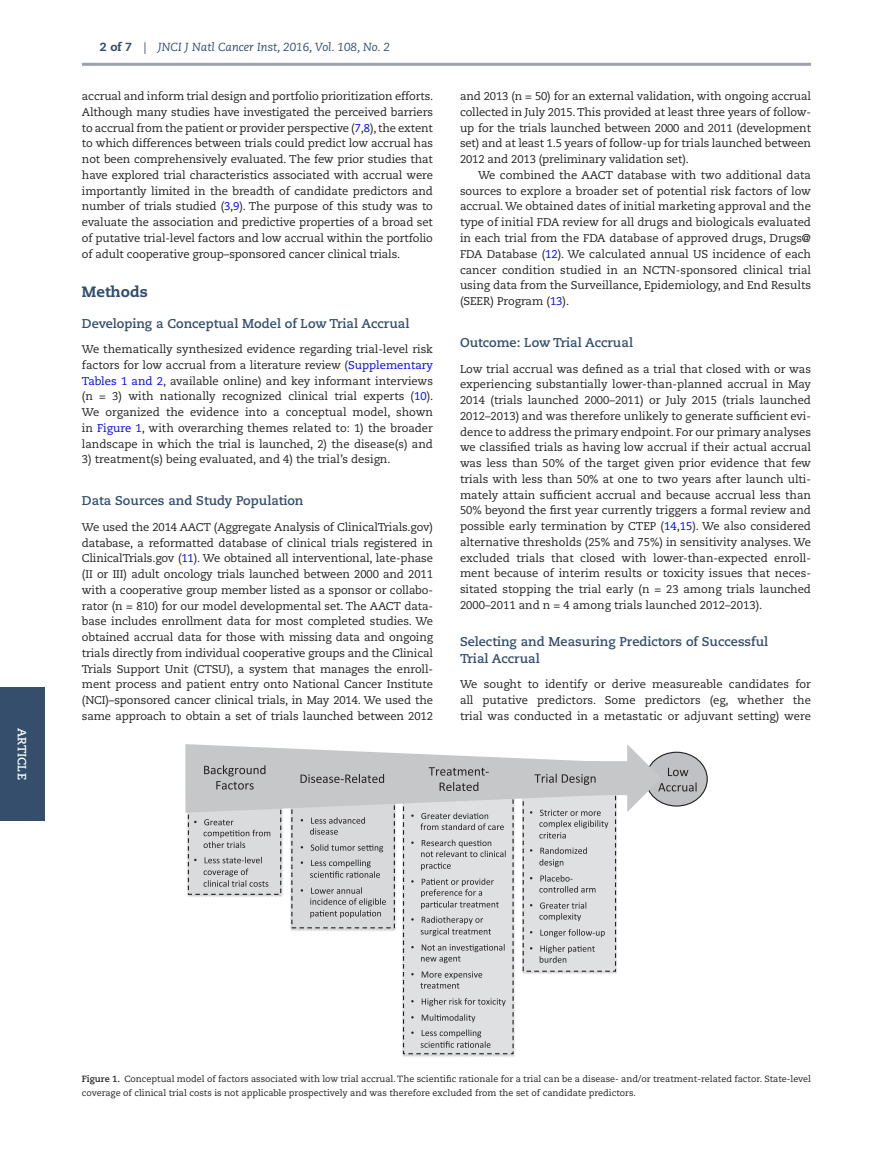
<style>
.page{position:relative;width:893px;height:1174px;background:#fff}
.page>*{position:absolute;margin:0;border:0;box-sizing:border-box;transform-origin:0 0}
.t1{font:800 15px "Caecilia LT Std";color:#344e6c}
.t2{font:700 12.75px/16.5px "Caecilia LT Std";color:#344e6c}
.t3{font:700 12px "Caecilia LT Std";color:#fff}
.t4{font:italic 11.7px "Caecilia LT Std";color:#344e6c}
.t5{font:11.25px/15.8px "Caecilia LT Std";color:#231f20;text-align:justify}
.t6{font:9px/13.5px "Caecilia LT Std";color:#231f20}
.s1{font-weight:800;font-style:normal}
.s2{color:#00f}
.s3{font-weight:700}
</style>
<div class="page">
<hr style="left:82px;top:63px;width:729px;height:3px;background:#9ba1b2">
<div style="left:0;top:687px;width:45px;height:133px;background:#344e6c"></div>
<div style="left:646px;top:752px;width:61px;height:54px;background:#c0c1c4;border-radius:50%"></div>
<img style="left:402px;top:937px;width:113px;height:120px">
<div style="left:405px;top:937px;width:107px;height:115px;background:#dfe0e2"></div>
<div style="left:403px;top:790px;width:111px;height:264px;border:1px dashed #231f20"></div>
<img style="left:522px;top:937px;width:95px;height:37px">
<div style="left:525px;top:937px;width:89px;height:32px;background:#dfe0e2"></div>
<svg style="left:421px;top:944px;width:84px;height:19px;background:#c4c5c6"></svg>
<svg style="left:420px;top:971px;width:62px;height:17px"></svg>
<svg style="left:422px;top:998px;width:84px;height:8px"></svg>
<svg style="left:422px;top:1014px;width:53px;height:8px"></svg>
<svg style="left:421px;top:1029px;width:69px;height:18px"></svg>
<svg style="left:540px;top:945px;width:55px;height:17px"></svg>
<svg style="left:185px;top:744px;width:512px;height:193px"></svg>
<p class="t3" style="left:29px;top:728px;width:53px;rotate:90deg">article</p>
<p class="t4" style="left:100px;top:40px;width:292px"><span class="s1">2 of 7</span> | JNCI J Natl Cancer Inst, 2016, Vol. 108, No. 2</p>
<p class="t5" style="left:82px;top:89px;width:353px">accrual and inform trial design and portfolio prioritization efforts.<br>Although many studies have investigated the perceived barriers to accrual from the patient or provider perspective (<span class="s2">7</span>,<span class="s2">8</span>), the extent to which differences between trials could predict low accrual has not been comprehensively evaluated. The few prior studies that have explored trial characteristics associated with accrual were importantly limited in the breadth of candidate predictors and number of trials studied (<span class="s2">3</span>,<span class="s2">9</span>). The purpose of this study was to evaluate the association and predictive properties of a broad set of putative trial-level factors and low accrual within the portfolio of adult cooperative group–sponsored cancer clinical trials.</p>
<h1 class="t1" style="left:82px;top:282px;width:67px">Methods</h1>
<p class="t2" style="left:82px;top:315px;width:329px">Developing a Conceptual Model of Low Trial Accrual</p>
<p class="t5" style="left:82px;top:341px;width:353px">We thematically synthesized evidence regarding trial-level risk factors for low accrual from a literature review (<span class="s2">Supplementary Tables 1 and 2</span>, available online) and key informant interviews (n = 3) with nationally recognized clinical trial experts (<span class="s2">10</span>).<br>We organized the evidence into a conceptual model, shown in <span class="s2">Figure 1</span>, with overarching themes related to: 1) the broader landscape in which the trial is launched, 2) the disease(s) and</p>
<p class="t5" style="left:82px;top:452px;width:310px">3) treatment(s) being evaluated, and 4) the trial’s design.</p>
<p class="t2" style="left:82px;top:493px;width:223px">Data Sources and Study Population</p>
<p class="t5" style="left:82px;top:519px;width:353px">We used the 2014 AACT (Aggregate Analysis of ClinicalTrials.gov) database, a reformatted database of clinical trials registered in ClinicalTrials.gov (<span class="s2">11</span>). We obtained all interventional, late-phase (II or III) adult oncology trials launched between 2000 and 2011 with a cooperative group member listed as a sponsor or collabo&shy;rator (n = 810) for our model developmental set. The AACT data&shy;base includes enrollment data for most completed studies. We obtained accrual data for those with missing data and ongoing trials directly from individual cooperative groups and the Clinical Trials Support Unit (CTSU), a system that manages the enroll&shy;ment process and patient entry onto National Cancer Institute (NCI)–sponsored cancer clinical trials, in May 2014. We used the same approach to obtain a set of trials launched between 2012</p>
<p class="t5" style="left:460px;top:89px;width:353px">and 2013 (n = 50) for an external validation, with ongoing accrual collected in July 2015. This provided at least three years of follow&shy;up for the trials launched between 2000 and 2011 (development set) and at least 1.5 years of follow-up for trials launched between 2012 and 2013 (preliminary validation set).</p>
<p class="t5" style="left:460px;top:167px;width:353px;text-indent:18px">We combined the AACT database with two additional data sources to explore a broader set of potential risk factors of low accrual. We obtained dates of initial marketing approval and the type of initial FDA review for all drugs and biologicals evaluated in each trial from the FDA database of approved drugs, Drugs@ FDA Database (<span class="s2">12</span>). We calculated annual US incidence of each cancer condition studied in an NCTN-sponsored clinical trial using data from the Surveillance, Epidemiology, and End Results (SEER) Program (<span class="s2">13</span>).</p>
<p class="t2" style="left:460px;top:334px;width:175px">Outcome: Low Trial Accrual</p>
<p class="t5" style="left:460px;top:361px;width:353px">Low trial accrual was defined as a trial that closed with or was experiencing substantially lower-than-planned accrual in May 2014 (trials launched 2000–2011) or July 2015 (trials launched 2012–2013) and was therefore unlikely to generate sufficient evi&shy;dence to address the primary endpoint. For our primary analyses we classified trials as having low accrual if their actual accrual was less than 50% of the target given prior evidence that few trials with less than 50% at one to two years after launch ulti&shy;mately attain sufficient accrual and because accrual less than 50% beyond the first year currently triggers a formal review and possible early termination by CTEP (<span class="s2">14</span>,<span class="s2">15</span>). We also considered alternative thresholds (25% and 75%) in sensitivity analyses. We excluded trials that closed with lower-than-expected enroll&shy;ment because of interim results or toxicity issues that neces&shy;sitated stopping the trial early (n = 23 among trials launched 2000–2011 and n = 4 among trials launched 2012–2013).</p>
<p class="t2" style="left:460px;top:634px;width:310px">Selecting and Measuring Predictors of Successful<br>Trial Accrual</p>
<p class="t5" style="left:460px;top:677px;width:353px">We sought to identify or derive measureable candidates for all putative predictors. Some predictors (eg, whether the trial was conducted in a metastatic or adjuvant setting) were</p>
<p class="t6" style="left:82px;top:1072px;width:730px"><span class="s3">Figure 1.</span> Conceptual model of factors associated with low trial accrual. The scientific rationale for a trial can be a disease- and/or treatment-related factor. State-level coverage of clinical trial costs is not applicable prospectively and was therefore excluded from the set of candidate predictors.</p>
</div>
